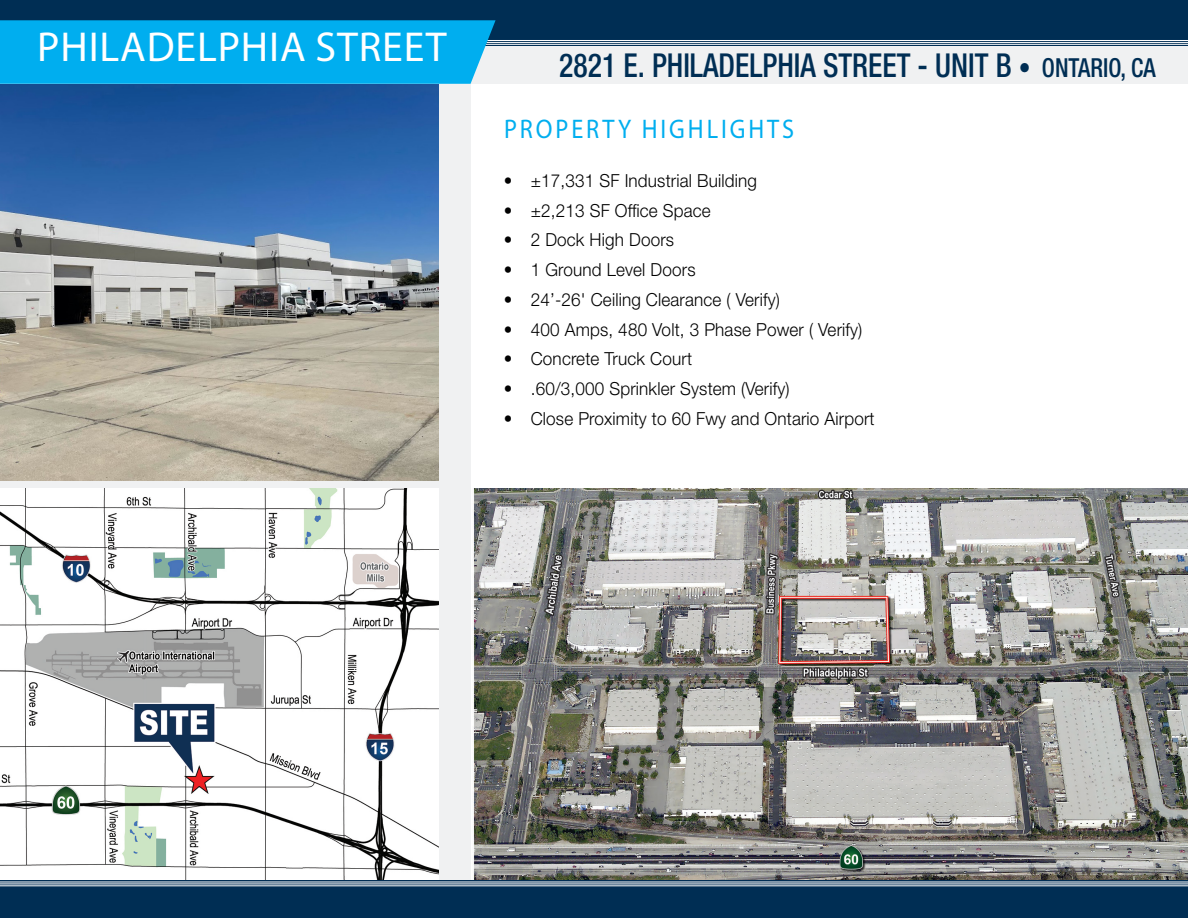
<style>
.page{position:relative;width:1188px;height:918px;background:#fff}
.page>*{position:absolute;margin:0;border:0;box-sizing:border-box;transform-origin:0 0}
.t1{font:42px "Myriad Pro";letter-spacing:.02em;color:#fff}
.t2{font:500 condensed 33px "Helvetica Neue LT Std";color:#002e54;scale:.9 1}
.Heading{font:27px "Myriad Pro";letter-spacing:.12em;color:#00aeef;scale:.9 1}
.t3{font:300 18px "Helvetica Neue LT Std";letter-spacing:.01em;color:#000;scale:.95 1}
.s1{font-size:26.25px}
</style>
<div class="page">
<div style="left:0;top:84px;width:471px;height:796px;background:#f0f1f2"></div>
<img style="left:0;top:488px;width:439px;height:392px">
<img style="left:0;top:84px;width:439px;height:396px">
<img style="left:473px;top:488px;width:715px;height:392px">
<div style="left:0;top:0;width:1188px;height:84px;background:#f0f1f2"></div>
<div style="left:0;top:0;width:1188px;height:46px;background:#002e54"></div>
<div style="left:0;top:880px;width:1188px;height:38px;background:#002e54"></div>
<hr style="left:0;top:40px;width:1188px;height:1px;background:#fff">
<hr style="left:0;top:42px;width:1188px;height:1px;background:#fff">
<hr style="left:0;top:44px;width:1188px;height:1px;background:#fff">
<hr style="left:0;top:882px;width:1188px;height:1px;background:#fff">
<hr style="left:0;top:884px;width:1188px;height:1px;background:#fff">
<hr style="left:0;top:885px;width:1188px;height:1px;background:#fff">
<div style="left:0;top:20px;width:496px;height:64px;background:#00aeef"></div>
<h1 class="t1" style="left:37px;top:21px;width:411px">PHILADELPHIA STREET</h1>
<h2 class="t2" style="left:559px;top:46px;width:664px">2821 E. PHILADELPHIA STREET - UNIT B <span class="s1">• ONTARIO, CA</span></h2>
<p class="Heading" style="left:504px;top:113px;width:324px">PROPERTY HIGHLIGHTS</p>
<p class="t3" style="left:504px;top:170px;width:268px">• ±17,331 SF Industrial Building</p>
<p class="t3" style="left:504px;top:199px;width:219px">• ±2,213 SF Office Space</p>
<p class="t3" style="left:504px;top:229px;width:181px">• 2 Dock High Doors</p>
<p class="t3" style="left:504px;top:259px;width:203px">• 1 Ground Level Doors</p>
<p class="t3" style="left:504px;top:288px;width:292px">• 24’-26' Ceiling Clearance ( Verify)</p>
<p class="t3" style="left:504px;top:318px;width:379px">• 400 Amps, 480 Volt, 3 Phase Power ( Verify)</p>
<p class="t3" style="left:504px;top:348px;width:200px">• Concrete Truck Court</p>
<p class="t3" style="left:504px;top:378px;width:302px">• .60/3,000 Sprinkler System (Verify)</p>
<p class="t3" style="left:504px;top:407px;width:392px">• Close Proximity to 60 Fwy and Ontario Airport</p>
</div>
